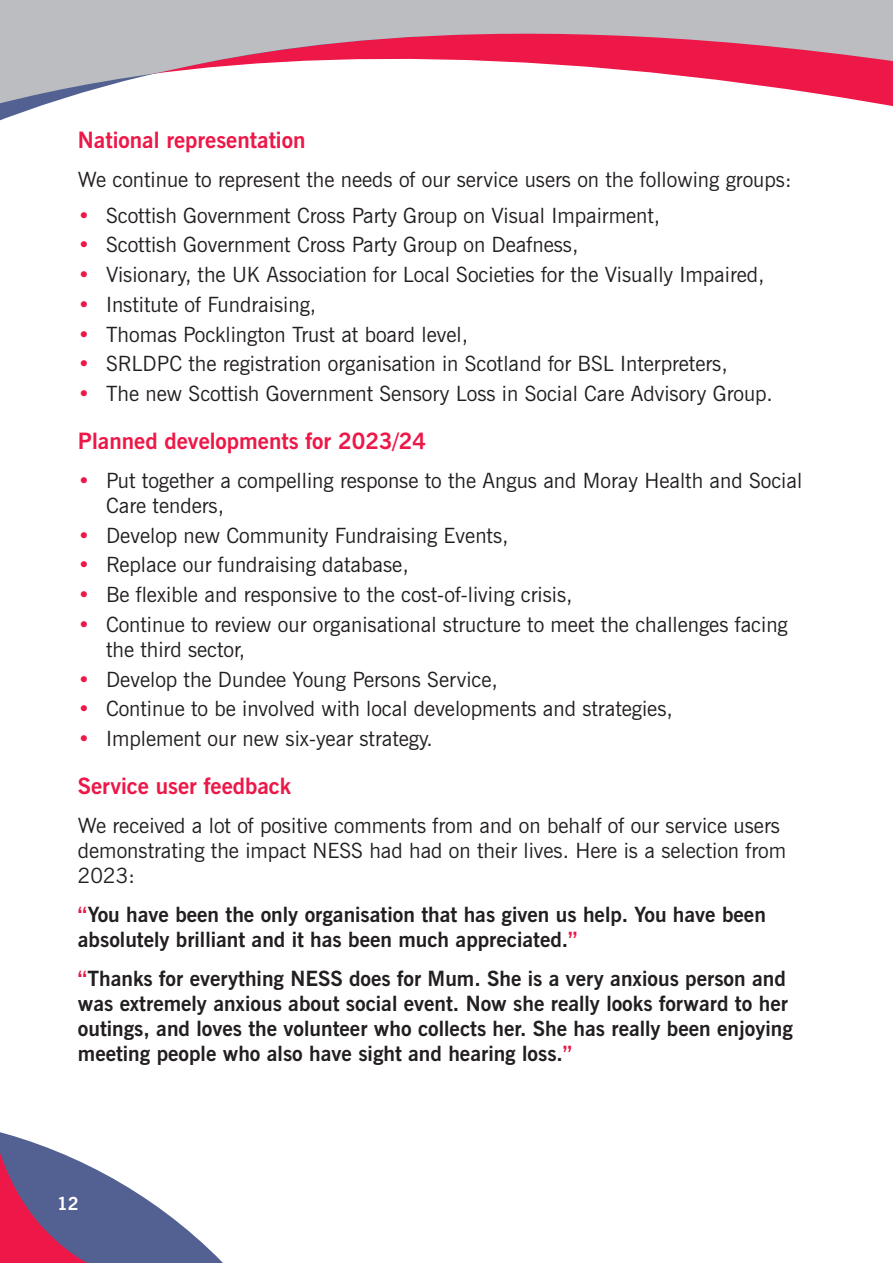
<style>
.page{position:relative;width:893px;height:1263px;background:#fff}
.page>*{position:absolute;margin:0;border:0;box-sizing:border-box;transform-origin:0 0}
.t1{font:700 22.5px "News Gothic BT";color:#ed1748}
.t2{font:21px/25.2px "News Gothic BT";color:#231f20}
.t3{font:700 21px/25.2px "News Gothic BT";color:#231f20}
.t4{font:700 18px "News Gothic BT";color:#fff}
.s1{color:#ed1748}
</style>
<div class="page">
<svg style="left:0;top:0;width:893px;height:106px;fill:#bcbdc0"></svg>
<svg style="left:0;top:1132px;width:223px;height:131px"></svg>
<p class="t1" style="left:78px;top:127px;width:229px">National representation</p>
<p class="t2" style="left:78px;top:167px;width:715px">We continue to represent the needs of our service users on the following groups:</p>
<p class="t2" style="left:78px;top:203px;width:584px"><span class="s1">•</span> Scottish Government Cross Party Group on Visual Impairment,</p>
<p class="t2" style="left:78px;top:232px;width:502px"><span class="s1">•</span> Scottish Government Cross Party Group on Deafness,</p>
<p class="t2" style="left:78px;top:262px;width:688px"><span class="s1">•</span> Visionary, the UK Association for Local Societies for the Visually Impaired,</p>
<p class="t2" style="left:78px;top:292px;width:240px"><span class="s1">•</span> Institute of Fundraising,</p>
<p class="t2" style="left:78px;top:321px;width:392px"><span class="s1">•</span> Thomas Pocklington Trust at board level,</p>
<p class="t2" style="left:78px;top:351px;width:651px"><span class="s1">•</span> SRLDPC the registration organisation in Scotland for BSL Interpreters,</p>
<p class="t2" style="left:78px;top:381px;width:697px"><span class="s1">•</span> The new Scottish Government Sensory Loss in Social Care Advisory Group.</p>
<p class="t1" style="left:78px;top:427px;width:350px">Planned developments for 2023/24</p>
<p class="t2" style="left:106px;top:467px;width:698px;text-indent:-28px"><span class="s1">•</span> Put together a compelling response to the Angus and Moray Health and Social<br>Care tenders,</p>
<p class="t2" style="left:78px;top:522px;width:432px"><span class="s1">•</span> Develop new Community Fundraising Events,</p>
<p class="t2" style="left:78px;top:552px;width:332px"><span class="s1">•</span> Replace our fundraising database,</p>
<p class="t2" style="left:78px;top:582px;width:496px"><span class="s1">•</span> Be flexible and responsive to the cost-of-living crisis,</p>
<p class="t2" style="left:106px;top:611px;width:683px;text-indent:-28px"><span class="s1">•</span> Continue to review our organisational structure to meet the challenges facing the third sector,</p>
<p class="t2" style="left:78px;top:666px;width:421px"><span class="s1">•</span> Develop the Dundee Young Persons Service,</p>
<p class="t2" style="left:78px;top:696px;width:596px"><span class="s1">•</span> Continue to be involved with local developments and strategies,</p>
<p class="t2" style="left:78px;top:726px;width:356px"><span class="s1">•</span> Implement our new six-year strategy.</p>
<p class="t1" style="left:78px;top:772px;width:215px">Service user feedback</p>
<p class="t2" style="left:78px;top:812px;width:710px">We received a lot of positive comments from and on behalf of our service users demonstrating the impact NESS had had on their lives. Here is a selection from<br>2023:</p>
<p class="t3" style="left:78px;top:902px;width:689px"><span class="s1">“</span>You have been the only organisation that has given us help. You have been absolutely brilliant and it has been much appreciated.<span class="s1">”</span></p>
<p class="t3" style="left:78px;top:965px;width:716px"><span class="s1">“</span>Thanks for everything NESS does for Mum. She is a very anxious person and was extremely anxious about social event. Now she really looks forward to her outings, and loves the volunteer who collects her. She has really been enjoying meeting people who also have sight and hearing loss.<span class="s1">”</span></p>
<p class="t4" style="left:57px;top:1192px;width:23px">12</p>
</div>
